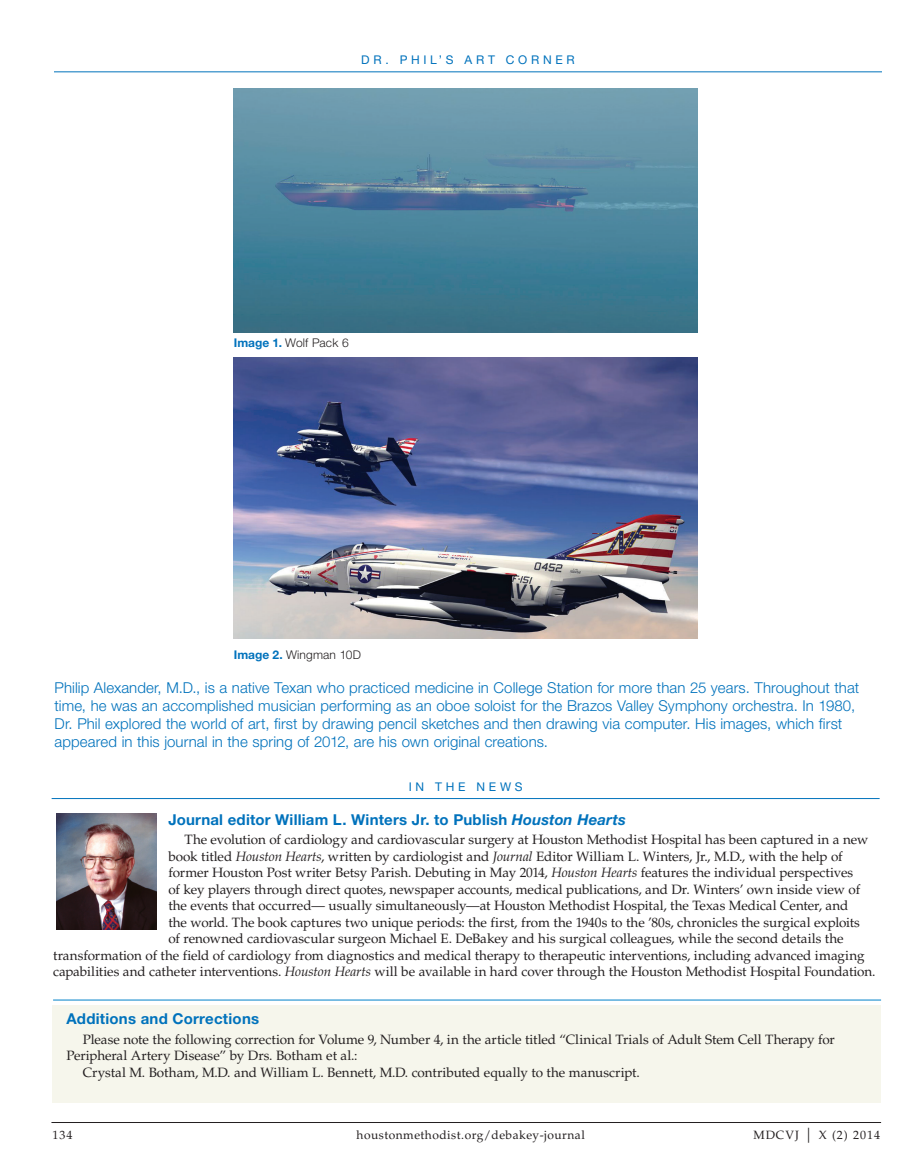
<style>
.page{position:relative;width:918px;height:1175px;background:#fff}
.page>*{position:absolute;margin:0;border:0;box-sizing:border-box;transform-origin:0 0}
.t1{font:300 15px/18px "Helvetica Neue LT Std";letter-spacing:.005em;color:#0072bc}
.t2{font:700 15px "Helvetica Neue";letter-spacing:.015em;color:#0072bc}
.t3{font:13.5px "Palatino LT Std";letter-spacing:-.005em;color:#231f20}
.t4{font:12px "Palatino LT Std";letter-spacing:.08em;color:#231f20}
.t5{font:300 12px "Helvetica Neue LT Std";letter-spacing:.015em;color:#231f20}
.t6{font:12px "Helvetica Neue";letter-spacing:.315em;color:#0072bc}
.s1{font-family:"Helvetica Neue";font-weight:700;color:#0072bc}
.s2{font-style:italic}
.s3{font-size:15px}
</style>
<div class="page">
<hr style="left:51px;top:1122px;width:830px;height:1px;background:#231f20">
<div style="left:53px;top:1005px;width:828px;height:97px;background:#f6f6ec"></div>
<hr style="left:54px;top:71px;width:828px;height:1px;background:#0072bc">
<hr style="left:52px;top:798px;width:828px;height:1px;background:#0072bc">
<img style="left:234px;top:88px;width:463px;height:244px">
<img style="left:234px;top:357px;width:463px;height:282px">
<hr style="left:53px;top:999px;width:828px;height:1px;background:#0082c9">
<img style="left:56px;top:813px;width:100px;height:116px">
<p class="t6" style="left:361px;top:52px;width:211px">DR . PH IL ’S AR T COR NER</p>
<p class="t5" style="left:234px;top:336px;width:116px"><span class="s1">Image 1.</span> Wolf Pack 6</p>
<p class="t5" style="left:234px;top:647px;width:129px"><span class="s1">Image 2.</span> Wingman 10D</p>
<p class="t1" style="left:55px;top:678px;width:806px">Philip Alexander, M.D., is a native Texan who practiced medicine in College Station for more than 25 years. Throughout that time, he was an accomplished musician performing as an oboe soloist for the Brazos Valley Symphony orchestra. In 1980, Dr. Phil explored the world of art, first by drawing pencil sketches and then drawing via computer. His images, which first appeared in this journal in the spring of 2012, are his own original creations.</p>
<p class="t6" style="left:409px;top:779px;width:115px">IN TH E NEWS</p>
<p class="t2" style="left:168px;top:810px;width:459px">Journal editor William L. Winters Jr. to Publish <span class="s2">Houston Hearts</span></p>
<p class="t3" style="left:185px;top:831px;width:685px">The evolution of cardiology and cardiovascular surgery at Houston Methodist Hospital has been captured in a new</p>
<p class="t3" style="left:168px;top:848px;width:676px">book titled <span class="s2">Houston Hearts</span>, written by cardiologist and <span class="s2">Journal</span> Editor William L. Winters, Jr., M.D., with the help of</p>
<p class="t3" style="left:168px;top:864px;width:686px">former Houston Post writer Betsy Parish. Debuting in May 2014, <span class="s2">Houston Hearts</span> features the individual perspectives</p>
<p class="t3" style="left:168px;top:881px;width:694px">of key players through direct quotes, newspaper accounts, medical publications, and Dr. Winters’ own inside view of</p>
<p class="t3" style="left:168px;top:897px;width:682px">the events that occurred— usually simultaneously—at Houston Methodist Hospital, the Texas Medical Center, and</p>
<p class="t3" style="left:168px;top:914px;width:693px">the world. The book captures two unique periods: the first, from the 1940s to the ’80s, chronicles the surgical exploits</p>
<p class="t3" style="left:168px;top:930px;width:677px">of renowned cardiovascular surgeon Michael E. DeBakey and his surgical colleagues, while the second details the</p>
<p class="t3" style="left:53px;top:947px;width:813px">transformation of the field of cardiology from diagnostics and medical therapy to therapeutic interventions, including advanced imaging</p>
<p class="t3" style="left:53px;top:963px;width:824px">capabilities and catheter interventions. <span class="s2">Houston Hearts</span> will be available in hard cover through the Houston Methodist Hospital Foundation.</p>
<p class="t2" style="left:67px;top:1009px;width:194px">Additions and Corrections</p>
<p class="t3" style="left:83px;top:1031px;width:754px">Please note the following correction for Volume 9, Number 4, in the article titled “Clinical Trials of Adult Stem Cell Therapy for</p>
<p class="t3" style="left:67px;top:1047px;width:292px">Peripheral Artery Disease” by Drs. Botham et al.:</p>
<p class="t3" style="left:83px;top:1064px;width:559px">Crystal M. Botham, M.D. and William L. Bennett, M.D. contributed equally to the manuscript.</p>
<p class="t4" style="left:53px;top:1127px;width:21px">134</p>
<p class="t4" style="left:357px;top:1127px;width:230px">houstonmethodist.org/debakey-journal</p>
<p class="t4" style="left:753px;top:1127px;width:128px">MDCVJ <span class="s3">|</span> X (2) 2014</p>
</div>
